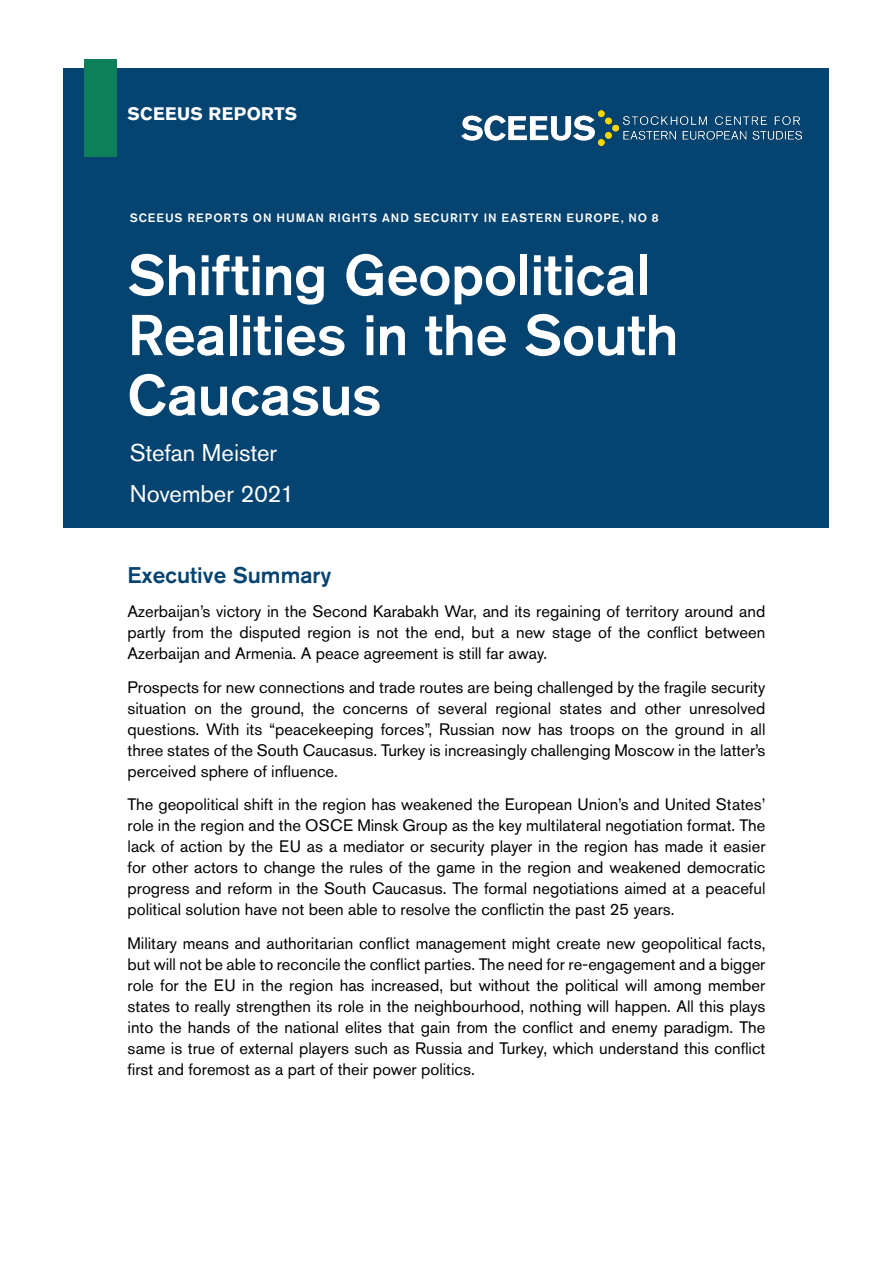
<style>
.page{position:relative;width:893px;height:1263px;background:#fff}
.page>*{position:absolute;margin:0;border:0;box-sizing:border-box;transform-origin:0 0}
.t1{font:500 57px/60px "Akzidenz Grotesk BE";letter-spacing:-.005em;color:#fff}
.t2{font:24px/41.2px "Akzidenz Grotesk BE";letter-spacing:-.005em;color:#fff}
.t3{font:500 22.5px "Akzidenz Grotesk BE";color:#054370}
.t4{font:700 18px "Akzidenz Grotesk BE";letter-spacing:.02em;color:#fff}
.t5{font:16.5px/21px "Akzidenz Grotesk BE";color:#000;text-align:justify}
.t6{font:500 12px "Akzidenz Grotesk BE";letter-spacing:.08em;color:#fff}
</style>
<div class="page">
<div style="left:64px;top:68px;width:765px;height:459px;background:#054370"></div>
<img style="left:461px;top:110px;width:340px;height:36px">
<div style="left:84px;top:60px;width:33px;height:97px;background:#0d8059"></div>
<p class="t4" style="left:128px;top:103px;width:171px">SCEEUS REPORTS</p>
<p class="t6" style="left:130px;top:211px;width:530px">SCEEUS REPORTS ON HUMAN RIGHTS AND SECURITY IN EASTERN EUROPE, NO 8</p>
<h1 class="t1" style="left:128px;top:244px;width:553px">Shifting Geopolitical<br>Realities in the South<br>Caucasus</h1>
<h2 class="t2" style="left:130px;top:431px;width:166px">Stefan Meister<br>November 2021</h2>
<h3 class="t3" style="left:128px;top:561px;width:205px">Executive Summary</h3>
<p class="t5" style="left:128px;top:600px;width:639px">Azerbaijan’s victory in the Second Karabakh War, and its regaining of territory around and partly from the disputed region is not the end, but a new stage of the conflict between Azerbaijan and Armenia. A peace agreement is still far away.</p>
<p class="t5" style="left:128px;top:676px;width:639px">Prospects for new connections and trade routes are being challenged by the fragile security situation on the ground, the concerns of several regional states and other unresolved questions. With its “peacekeeping forces”, Russian now has troops on the ground in all three states of the South Caucasus. Turkey is increasingly challenging Moscow in the latter’s perceived sphere of influence.</p>
<p class="t5" style="left:128px;top:794px;width:639px">The geopolitical shift in the region has weakened the European Union’s and United States’ role in the region and the OSCE Minsk Group as the key multilateral negotiation format. The lack of action by the EU as a mediator or security player in the region has made it easier for other actors to change the rules of the game in the region and weakened democratic progress and reform in the South Caucasus. The formal negotiations aimed at a peaceful political solution have not been able to resolve the conflictin the past 25 years.</p>
<p class="t5" style="left:128px;top:933px;width:639px">Military means and authoritarian conflict management might create new geopolitical facts, but will not be able to reconcile the conflict parties. The need for re-engagement and a bigger role for the EU in the region has increased, but without the political will among member states to really strengthen its role in the neighbourhood, nothing will happen. All this plays into the hands of the national elites that gain from the conflict and enemy paradigm. The same is true of external players such as Russia and Turkey, which understand this conflict first and foremost as a part of their power politics.</p>
</div>
